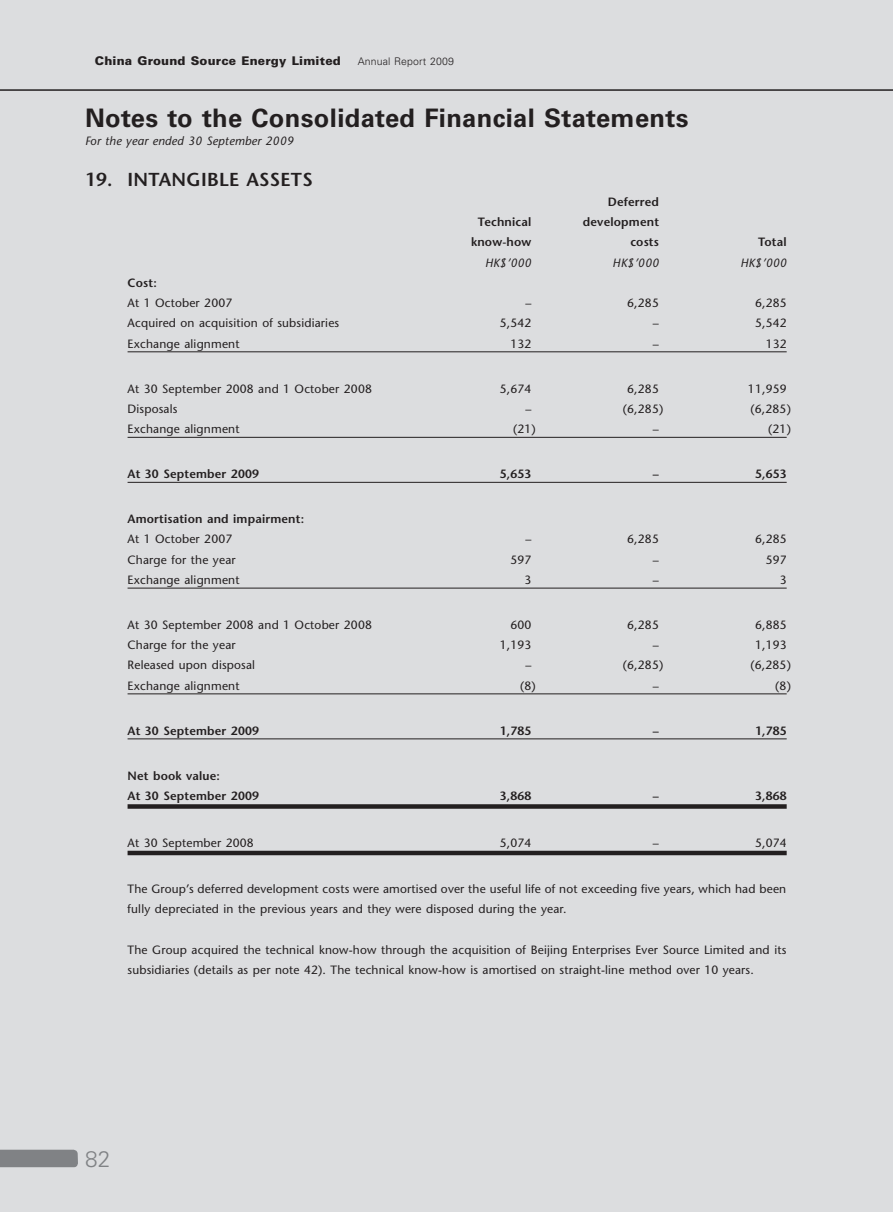
<style>
.page{position:relative;width:893px;height:1212px;background:#dcdddf}
.page>*{position:absolute;margin:0;border:0;box-sizing:border-box;transform-origin:0 0}
.t1{font:700 25.5px "Univers LT Std";letter-spacing:.015em;color:#231f20}
.t2{font:300 22.5px "Univers LT Std";color:#808285}
.t3{font:600 18.75px "Stone Sans Std";letter-spacing:.015em;color:#231f20}
.t4{font:500 12px/20.2px "Stone Sans Std";letter-spacing:.015em;color:#231f20}
.t5{font:600 12px/20.2px "Stone Sans Std";letter-spacing:.015em;color:#231f20}
.t6{font:italic 500 12px "Stone Sans Std";letter-spacing:.015em;color:#231f20}
.t7{font:900 12px "Univers LT Std";letter-spacing:.015em;color:#231f20}
.t8{font:300 10.5px "Univers LT Std";letter-spacing:.015em;color:#231f20}
.s1{font-weight:600}
.s2{font-weight:500}
</style>
<div class="page">
<svg style="left:0;top:1150px;width:78px;height:17px"></svg>
<hr style="left:0;top:89px;width:893px;height:2px;background:#231f20">
<hr style="left:128px;top:351px;width:659px;height:1px;background:#231f20">
<hr style="left:128px;top:437px;width:659px;height:1px;background:#231f20">
<hr style="left:128px;top:482px;width:659px;height:1px;background:#231f20">
<hr style="left:128px;top:588px;width:659px;height:1px;background:#231f20">
<hr style="left:128px;top:693px;width:659px;height:1px;background:#231f20">
<hr style="left:128px;top:738px;width:659px;height:1px;background:#231f20">
<div style="left:128px;top:804px;width:659px;height:5px;background:#231f20"></div>
<hr style="left:128px;top:851px;width:659px;height:4px;background:#231f20">
<p class="t7" style="left:95px;top:53px;width:248px">China Ground Source Energy Limited</p>
<p class="t8" style="left:358px;top:55px;width:98px">Annual Report 2009</p>
<p class="t1" style="left:85px;top:104px;width:605px">Notes to the Consolidated Financial Statements</p>
<p class="t6" style="left:85px;top:133px;width:210px">For the year ended 30 September 2009</p>
<p class="t3" style="left:85px;top:168px;width:229px">19. INTANGIBLE ASSETS</p>
<p class="t4" style="left:128px;top:273px;width:106px"><span class="s1">Cost:<br></span>At 1 October 2007</p>
<p class="t5" style="left:608px;top:192px;width:53px">Deferred</p>
<p class="t5" style="left:478px;top:212px;width:55px">Technical</p>
<p class="t5" style="left:583px;top:212px;width:78px">development</p>
<p class="t5" style="left:471px;top:232px;width:62px">know-how</p>
<p class="t5" style="left:630px;top:232px;width:30px">costs</p>
<p class="t5" style="left:758px;top:232px;width:30px">Total</p>
<p class="t6" style="left:485px;top:255px;width:48px">HK$’000</p>
<p class="t6" style="left:613px;top:255px;width:48px">HK$’000</p>
<p class="t6" style="left:740px;top:255px;width:48px">HK$’000</p>
<p class="t4" style="left:525px;top:293px;width:7px">–</p>
<p class="t4" style="left:627px;top:293px;width:33px">6,285</p>
<p class="t4" style="left:755px;top:293px;width:33px">6,285</p>
<p class="t4" style="left:128px;top:313px;width:213px">Acquired on acquisition of subsidiaries</p>
<p class="t4" style="left:500px;top:313px;width:33px">5,542</p>
<p class="t4" style="left:653px;top:313px;width:7px">–</p>
<p class="t4" style="left:755px;top:313px;width:33px">5,542</p>
<p class="t4" style="left:128px;top:333px;width:114px">Exchange alignment</p>
<p class="t4" style="left:510px;top:333px;width:22px">132</p>
<p class="t4" style="left:653px;top:333px;width:7px">–</p>
<p class="t4" style="left:766px;top:333px;width:22px">132</p>
<p class="t4" style="left:128px;top:378px;width:246px">At 30 September 2008 and 1 October 2008</p>
<p class="t4" style="left:500px;top:378px;width:33px">5,674</p>
<p class="t4" style="left:627px;top:378px;width:33px">6,285</p>
<p class="t4" style="left:748px;top:378px;width:40px">11,959</p>
<p class="t4" style="left:128px;top:399px;width:51px">Disposals</p>
<p class="t4" style="left:525px;top:399px;width:7px">–</p>
<p class="t4" style="left:623px;top:399px;width:42px">(6,285)</p>
<p class="t4" style="left:750px;top:399px;width:42px">(6,285)</p>
<p class="t4" style="left:128px;top:419px;width:114px">Exchange alignment</p>
<p class="t4" style="left:513px;top:419px;width:24px">(21)</p>
<p class="t4" style="left:653px;top:419px;width:7px">–</p>
<p class="t4" style="left:768px;top:419px;width:24px">(21)</p>
<p class="t5" style="left:128px;top:464px;width:133px">At 30 September 2009</p>
<p class="t5" style="left:500px;top:464px;width:33px">5,653</p>
<p class="t5" style="left:653px;top:464px;width:7px">–</p>
<p class="t5" style="left:755px;top:464px;width:33px">5,653</p>
<p class="t5" style="left:128px;top:509px;width:178px">Amortisation and impairment:<br><span class="s2">At 1 October 2007</span></p>
<p class="t4" style="left:525px;top:529px;width:7px">–</p>
<p class="t4" style="left:627px;top:529px;width:33px">6,285</p>
<p class="t4" style="left:755px;top:529px;width:33px">6,285</p>
<p class="t4" style="left:128px;top:549px;width:110px">Charge for the year</p>
<p class="t4" style="left:510px;top:549px;width:22px">597</p>
<p class="t4" style="left:653px;top:549px;width:7px">–</p>
<p class="t4" style="left:766px;top:549px;width:22px">597</p>
<p class="t4" style="left:128px;top:570px;width:114px">Exchange alignment</p>
<p class="t4" style="left:524px;top:570px;width:8px">3</p>
<p class="t4" style="left:653px;top:570px;width:7px">–</p>
<p class="t4" style="left:780px;top:570px;width:8px">3</p>
<p class="t4" style="left:128px;top:615px;width:246px">At 30 September 2008 and 1 October 2008</p>
<p class="t4" style="left:510px;top:615px;width:22px">600</p>
<p class="t4" style="left:627px;top:615px;width:33px">6,285</p>
<p class="t4" style="left:755px;top:615px;width:33px">6,885</p>
<p class="t4" style="left:128px;top:635px;width:110px">Charge for the year</p>
<p class="t4" style="left:500px;top:635px;width:33px">1,193</p>
<p class="t4" style="left:653px;top:635px;width:7px">–</p>
<p class="t4" style="left:755px;top:635px;width:33px">1,193</p>
<p class="t4" style="left:128px;top:655px;width:129px">Released upon disposal</p>
<p class="t4" style="left:525px;top:655px;width:7px">–</p>
<p class="t4" style="left:623px;top:655px;width:42px">(6,285)</p>
<p class="t4" style="left:750px;top:655px;width:42px">(6,285)</p>
<p class="t4" style="left:128px;top:675px;width:114px">Exchange alignment</p>
<p class="t4" style="left:520px;top:675px;width:17px">(8)</p>
<p class="t4" style="left:653px;top:675px;width:7px">–</p>
<p class="t4" style="left:775px;top:675px;width:17px">(8)</p>
<p class="t5" style="left:128px;top:720px;width:133px">At 30 September 2009</p>
<p class="t5" style="left:500px;top:720px;width:33px">1,785</p>
<p class="t5" style="left:653px;top:720px;width:7px">–</p>
<p class="t5" style="left:755px;top:720px;width:33px">1,785</p>
<p class="t5" style="left:128px;top:765px;width:133px">Net book value:<br>At 30 September 2009</p>
<p class="t5" style="left:500px;top:786px;width:33px">3,868</p>
<p class="t5" style="left:653px;top:786px;width:7px">–</p>
<p class="t5" style="left:755px;top:786px;width:33px">3,868</p>
<p class="t4" style="left:128px;top:832px;width:128px">At 30 September 2008</p>
<p class="t4" style="left:500px;top:832px;width:33px">5,074</p>
<p class="t4" style="left:653px;top:832px;width:7px">–</p>
<p class="t4" style="left:755px;top:832px;width:33px">5,074</p>
<p class="t4" style="left:128px;top:879px;width:660px">The Group’s deferred development costs were amortised over the useful life of not exceeding five years, which had been fully depreciated in the previous years and they were disposed during the year.</p>
<p class="t4" style="left:128px;top:939px;width:660px">The Group acquired the technical know-how through the acquisition of Beijing Enterprises Ever Source Limited and its subsidiaries (details as per note 42). The technical know-how is amortised on straight-line method over 10 years.</p>
<p class="t2" style="left:85px;top:1145px;width:27px">82</p>
</div>
